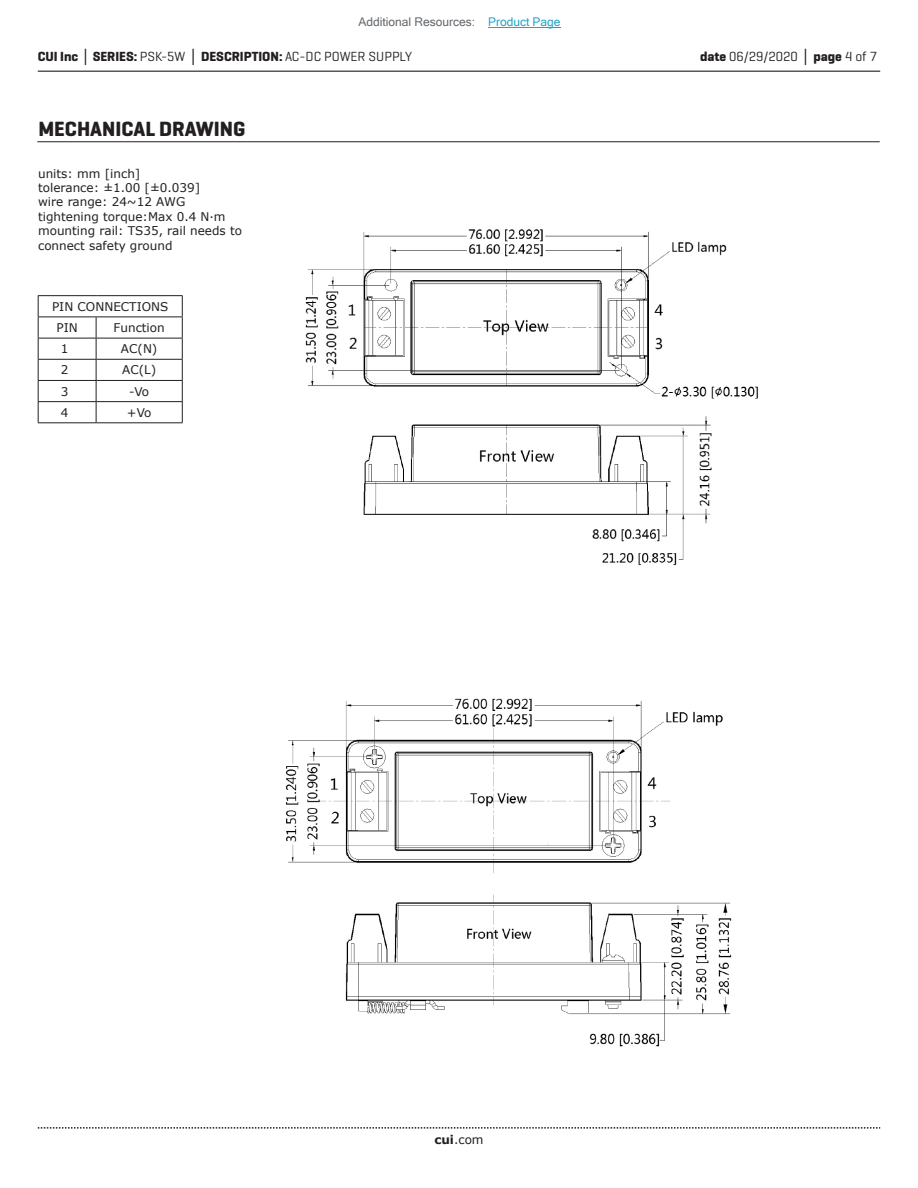
<style>
.page{position:relative;width:918px;height:1188px;background:#fff}
.page>*{position:absolute;margin:0;border:0;box-sizing:border-box;transform-origin:0 0}
.t1{font:700 21px "Geogrotesque";color:#231f20}
.t2{font:700 13.5px "Geogrotesque";color:#231f20}
.t3{font:13.5px "Geogrotesque";color:#231f20}
.t4{font:12px/14.4px "Verdana";color:#231f20}
.t5{font:12px "Microsoft Sans Serif";color:#63676b}
.s1{color:#23a4c6}
.s2{font-family:"Verdana"}
.s3{font-weight:400}
.s4{font-weight:700}
.s5{font-family:"Verdana";font-weight:700}
</style>
<div class="page">
<hr style="left:38px;top:71px;width:842px;height:1px;background:#231f20">
<svg style="left:38px;top:1127px;width:842px;height:2px"></svg>
<hr style="left:38px;top:295px;width:58px;height:1px;background:#231f20">
<hr style="left:96px;top:295px;width:87px;height:1px;background:#231f20">
<hr style="left:38px;top:317px;width:58px;height:1px;background:#231f20">
<hr style="left:96px;top:317px;width:87px;height:1px;background:#231f20">
<hr style="left:38px;top:338px;width:58px;height:1px;background:#231f20">
<hr style="left:96px;top:338px;width:87px;height:1px;background:#231f20">
<hr style="left:38px;top:359px;width:58px;height:1px;background:#231f20">
<hr style="left:38px;top:380px;width:58px;height:1px;background:#231f20">
<hr style="left:38px;top:401px;width:58px;height:1px;background:#231f20">
<hr style="left:38px;top:422px;width:58px;height:1px;background:#231f20">
<hr style="left:96px;top:359px;width:87px;height:1px;background:#231f20">
<hr style="left:96px;top:380px;width:87px;height:1px;background:#231f20">
<hr style="left:96px;top:401px;width:87px;height:1px;background:#231f20">
<svg style="left:182px;top:296px;width:1px;height:126px"></svg>
<hr style="left:96px;top:422px;width:87px;height:1px;background:#231f20">
<svg style="left:38px;top:296px;width:1px;height:126px"></svg>
<svg style="left:96px;top:317px;width:1px;height:105px"></svg>
<hr style="left:37px;top:141px;width:843px;height:1px;background:#231f20">
<img style="left:305px;top:229px;width:453px;height:337px">
<img style="left:286px;top:698px;width:446px;height:349px">
<hr style="left:488px;top:27px;width:73px;height:1px;background:#23a4c6">
<p class="t5" style="left:358px;top:15px;width:204px">Additional Resources: <span class="s1">Product Page</span></p>
<p class="t2" style="left:38px;top:48px;width:376px">CUI Inc <span class="s2">│</span> SERIES: <span class="s3">PSK-5W</span> <span class="s2">│</span> DESCRIPTION: <span class="s3">AC-DC POWER SUPPLY</span></p>
<p class="t3" style="left:700px;top:48px;width:179px"><span class="s4">date</span> 06/29/2020 <span class="s5">│</span> <span class="s4">page</span> 4 of 7</p>
<h1 class="t1" style="left:38px;top:116px;width:208px">MECHANICAL DRAWING</h1>
<p class="t4" style="left:38px;top:166px;width:205px">units: mm [inch]<br>tolerance: ±1.00 [±0.039]<br>wire range: 24~12 AWG tightening torque:Max 0.4 N·m mounting rail: TS35, rail needs to connect safety ground</p>
<p class="t4" style="left:57px;top:296px;width:113px;line-height:21.1px;text-indent:-4px">PIN CONNECTIONS<br>PIN</p>
<p class="t4" style="left:114px;top:321px;width:53px">Function</p>
<p class="t4" style="left:61px;top:342px;width:9px">1</p>
<p class="t4" style="left:121px;top:342px;width:38px">AC(N)</p>
<p class="t4" style="left:61px;top:363px;width:9px">2</p>
<p class="t4" style="left:122px;top:363px;width:36px">AC(L)</p>
<p class="t4" style="left:61px;top:384px;width:9px">3</p>
<p class="t4" style="left:129px;top:384px;width:22px">-Vo</p>
<p class="t4" style="left:61px;top:405px;width:9px">4</p>
<p class="t4" style="left:127px;top:405px;width:26px">+Vo</p>
<p class="t4" style="left:434px;top:1133px;width:51px"><span class="s4">cui</span>.com</p>
</div>
